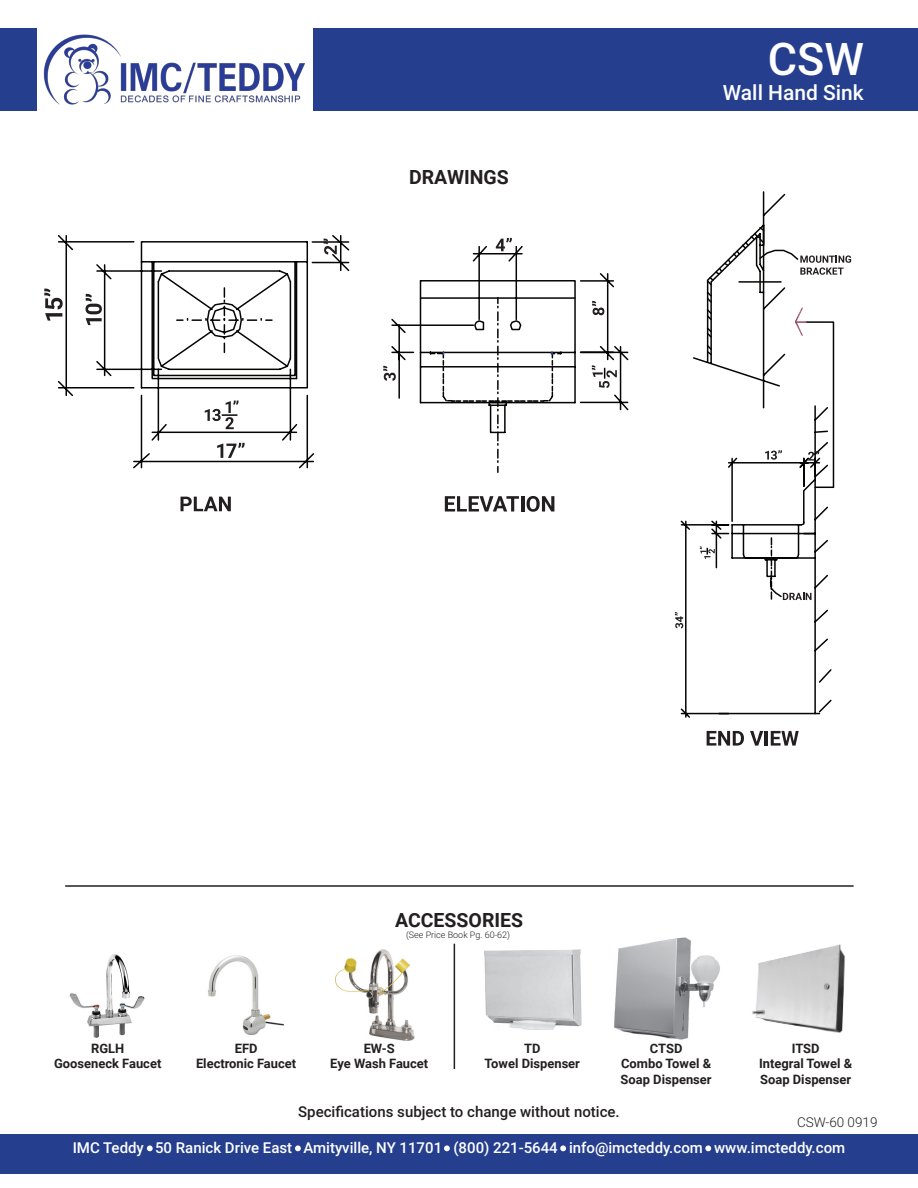
<style>
.page{position:relative;width:918px;height:1188px;background:#fff}
.page>*{position:absolute;margin:0;border:0;box-sizing:border-box;transform-origin:0 0}
.t1{font:500 45px "Roboto";color:#fff}
.t2{font:500 21px "Roboto";color:#fff}
.t3{font:700 19.5px "Roboto";color:#231f20}
.t4{font:500 15px "Roboto";color:#fff}
.t5{font:500 15px "Roboto";color:#231f20}
.t6{font:300 13.5px "Roboto";color:#231f20}
.t7{font:700 12.9px/15.5px "Roboto";color:#231f20}
.t8{font:300 9px "Roboto";color:#231f20}
</style>
<div class="page">
<div style="left:313px;top:28px;width:605px;height:83px;background:#253f8e"></div>
<img style="left:43px;top:34px;width:262px;height:71px">
<div style="left:0;top:28px;width:37px;height:83px;background:#253f8e"></div>
<div style="left:0;top:1134px;width:918px;height:40px;background:#253f8e"></div>
<svg style="left:147px;top:1145px;width:6px;height:6px"></svg>
<svg style="left:295px;top:1145px;width:6px;height:6px"></svg>
<svg style="left:444px;top:1145px;width:6px;height:6px"></svg>
<svg style="left:560px;top:1145px;width:6px;height:6px"></svg>
<svg style="left:705px;top:1145px;width:6px;height:6px"></svg>
<svg style="left:57px;top:235px;width:258px;height:234px"></svg>
<svg style="left:181px;top:497px;width:50px;height:14px"></svg>
<svg style="left:44px;top:289px;width:19px;height:32px"></svg>
<svg style="left:311px;top:235px;width:39px;height:38px"></svg>
<svg style="left:217px;top:443px;width:28px;height:15px"></svg>
<svg style="left:86px;top:294px;width:16px;height:31px"></svg>
<svg style="left:205px;top:401px;width:34px;height:28px"></svg>
<svg style="left:391px;top:245px;width:238px;height:166px"></svg>
<svg style="left:419px;top:279px;width:158px;height:194px"></svg>
<svg style="left:445px;top:496px;width:74px;height:16px"></svg>
<hr style="left:521px;top:496px;width:3px;height:16px;background:#231f20">
<svg style="left:527px;top:496px;width:27px;height:16px"></svg>
<svg style="left:383px;top:366px;width:13px;height:15px"></svg>
<svg style="left:496px;top:238px;width:16px;height:13px"></svg>
<svg style="left:592px;top:301px;width:12px;height:14px"></svg>
<svg style="left:592px;top:365px;width:25px;height:23px"></svg>
<svg style="left:680px;top:191px;width:152px;height:527px"></svg>
<svg style="left:707px;top:731px;width:37px;height:15px"></svg>
<svg style="left:750px;top:731px;width:13px;height:15px"></svg>
<hr style="left:765px;top:731px;width:3px;height:15px;background:#231f20">
<svg style="left:771px;top:731px;width:28px;height:15px"></svg>
<svg style="left:675px;top:612px;width:8px;height:16px"></svg>
<svg style="left:705px;top:226px;width:146px;height:263px"></svg>
<svg style="left:700px;top:546px;width:15px;height:13px"></svg>
<svg style="left:783px;top:593px;width:29px;height:7px"></svg>
<hr style="left:65px;top:885px;width:789px;height:2px;background:#231f20">
<hr style="left:454px;top:944px;width:1px;height:125px;background:#231f20">
<img style="left:484px;top:949px;width:98px;height:81px">
<img style="left:614px;top:937px;width:106px;height:102px">
<img style="left:69px;top:954px;width:76px;height:84px">
<img style="left:208px;top:955px;width:76px;height:80px">
<img style="left:335px;top:950px;width:80px;height:91px">
<img style="left:752px;top:944px;width:93px;height:89px">
<p class="t3" style="left:409px;top:163px;width:101px">DRAWINGS</p>
<p class="t1" style="left:768px;top:27px;width:98px">CSW</p>
<p class="t2" style="left:723px;top:78px;width:143px">Wall Hand Sink</p>
<p class="t3" style="left:395px;top:906px;width:129px">ACCESSORIES</p>
<p class="t8" style="left:406px;top:929px;width:106px">(See Price Book Pg. 60-62)</p>
<p class="t7" style="left:91px;top:1040px;width:35px">RGLH</p>
<p class="t7" style="left:54px;top:1055px;width:109px">Gooseneck Faucet</p>
<p class="t7" style="left:235px;top:1040px;width:24px">EFD</p>
<p class="t7" style="left:196px;top:1055px;width:102px">Electronic Faucet</p>
<p class="t7" style="left:364px;top:1040px;width:33px">EW-S</p>
<p class="t7" style="left:330px;top:1055px;width:100px">Eye Wash Faucet</p>
<p class="t7" style="left:524px;top:1040px;width:18px">TD</p>
<p class="t7" style="left:485px;top:1055px;width:97px">Towel Dispenser</p>
<p class="t7" style="left:650px;top:1040px;width:34px">CTSD</p>
<p class="t7" style="left:621px;top:1055px;width:93px">Combo Towel &amp;<br>Soap Dispenser</p>
<p class="t5" style="left:298px;top:1101px;width:323px">Specifications subject to change without notice.</p>
<p class="t7" style="left:792px;top:1040px;width:29px">ITSD</p>
<p class="t7" style="left:759px;top:1055px;width:95px">Integral Towel &amp;<br>Soap Dispenser</p>
<p class="t6" style="left:797px;top:1113px;width:82px">CSW-60 0919</p>
<p class="t4" style="left:73px;top:1137px;width:774px">IMC Teddy 50 Ranick Drive East Amityville, NY 11701 (800) 221-5644 info@imcteddy.com www.imcteddy.com</p>
</div>
